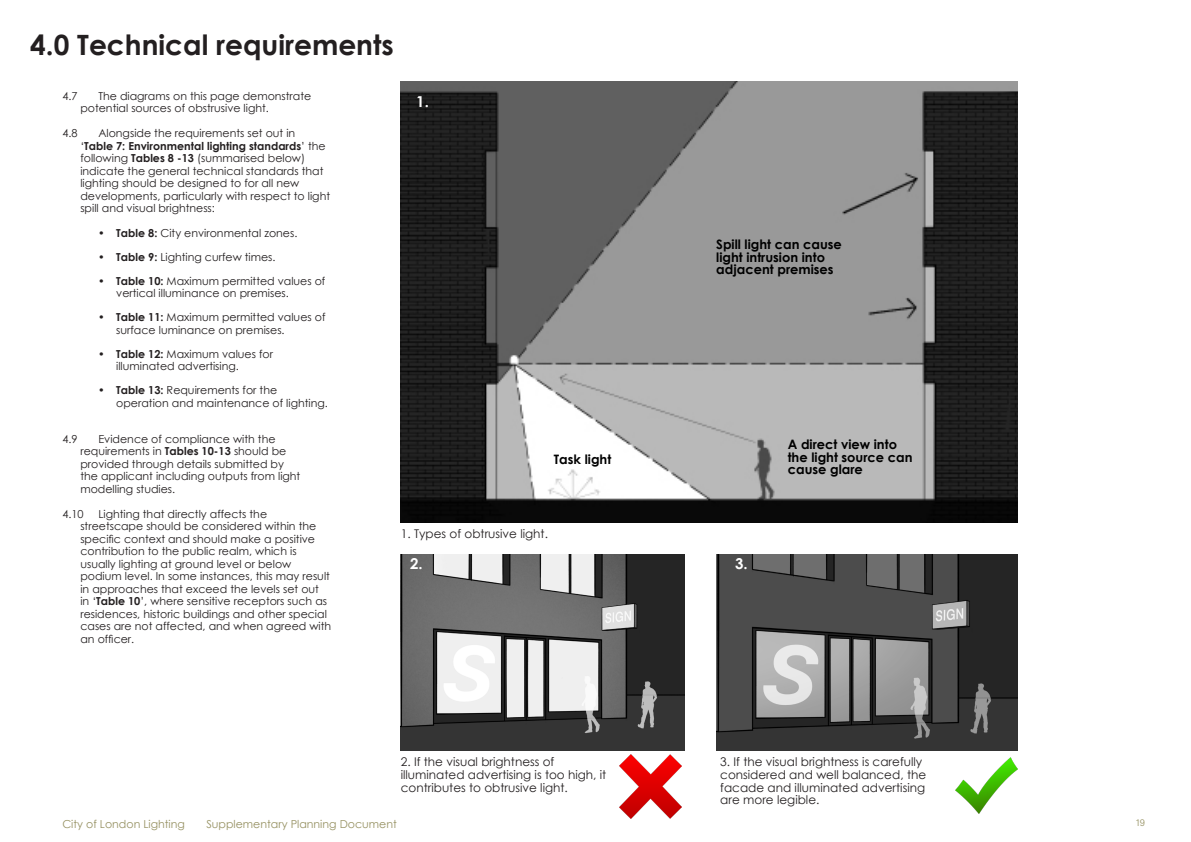
<style>
.page{position:relative;width:1191px;height:842px;background:#fff}
.page>*{position:absolute;margin:0;border:0;box-sizing:border-box;transform-origin:0 0}
.t1{font:700 28px "Century Gothic";color:#231f20}
.t2{font:700 15px "Century Gothic";color:#fff}
.t3{font:700 13px/12.5px "Century Gothic";color:#000}
.t4{font:12px/12.5px "Century Gothic";color:#231f20}
.t5{font:11px/12.5px "Century Gothic";color:#231f20}
.t6{font:11px "Century Gothic";color:#969162}
.t7{font:10px "Acumin Variable Concept";color:#969162}
.s1{font-weight:700}
</style>
<div class="page">
<img style="left:401px;top:81px;width:616px;height:442px">
<img style="left:619px;top:755px;width:62px;height:63px">
<img style="left:955px;top:758px;width:62px;height:55px">
<img style="left:401px;top:555px;width:283px;height:195px">
<img style="left:716px;top:555px;width:301px;height:195px">
<p class="t1" style="left:30px;top:24px;width:365px">4.0 Technical requirements</p>
<p class="t5" style="left:62px;top:89px;width:17px">4.7</p>
<p class="t5" style="left:80px;top:89px;width:232px;text-indent:18px">The diagrams on this page demonstrate potential sources of obstrusive light.</p>
<p class="t5" style="left:62px;top:127px;width:17px">4.8</p>
<p class="t5" style="left:80px;top:127px;width:251px;text-indent:18px">Alongside the requirements set out in ‘<span class="s1">Table 7: Environmental lighting standards</span>’ the following <span class="s1">Tables 8 -13</span> (summarised below) indicate the general technical standards that lighting should be designed to for all new developments, particularly with respect to light spill and visual brightness:</p>
<p class="t5" style="left:98px;top:227px;width:201px"><span class="s1">• Table 8:</span> City environmental zones.</p>
<p class="t5" style="left:98px;top:251px;width:179px"><span class="s1">• Table 9:</span> Lighting curfew times.</p>
<p class="t5" style="left:116px;top:275px;width:211px;text-indent:-18px"><span class="s1">• Table 10:</span> Maximum permitted values of vertical illuminance on premises.</p>
<p class="t5" style="left:116px;top:311px;width:211px;text-indent:-18px"><span class="s1">• Table 11:</span> Maximum permitted values of surface luminance on premises.</p>
<p class="t5" style="left:116px;top:347px;width:158px;text-indent:-18px"><span class="s1">• Table 12:</span> Maximum values for illuminated advertising.</p>
<p class="t5" style="left:116px;top:384px;width:213px;text-indent:-18px"><span class="s1">• Table 13:</span> Requirements for the operation and maintenance of lighting.</p>
<p class="t5" style="left:62px;top:432px;width:17px">4.9</p>
<p class="t5" style="left:80px;top:432px;width:221px;text-indent:18px">Evidence of compliance with the requirements in <span class="s1">Tables 10-13</span> should be provided through details submitted by the applicant including outputs from light modelling studies.</p>
<p class="t5" style="left:62px;top:507px;width:23px">4.10</p>
<p class="t5" style="left:80px;top:507px;width:252px;text-indent:18px">Lighting that directly affects the streetscape should be considered within the specific context and should make a positive contribution to the public realm, which is usually lighting at ground level or below podium level. In some instances, this may result in approaches that exceed the levels set out<br>in ‘<span class="s1">Table 10</span>’, where sensitive receptors such as residences, historic buildings and other special cases are not affected, and when agreed with an officer.</p>
<p class="t2" style="left:416px;top:90px;width:14px">1.</p>
<p class="t3" style="left:554px;top:452px;width:59px">Task light</p>
<p class="t4" style="left:401px;top:527px;width:149px">1. Types of obtrusive light.</p>
<p class="t3" style="left:716px;top:238px;width:127px">Spill light can cause light intrusion into adjacent premises</p>
<p class="t3" style="left:787px;top:438px;width:126px">A direct view into the light source can cause glare</p>
<p class="t2" style="left:410px;top:552px;width:14px">2.</p>
<p class="t2" style="left:735px;top:552px;width:14px">3.</p>
<p class="t4" style="left:401px;top:756px;width:207px">2. If the visual brightness of illuminated advertising is too high, it contributes to obtrusive light.</p>
<p class="t4" style="left:720px;top:756px;width:207px">3. If the visual brightness is carefully considered and well balanced, the facade and illuminated advertising are more legible.</p>
<p class="t6" style="left:62px;top:816px;width:124px">City of London Lighting</p>
<p class="t6" style="left:206px;top:816px;width:192px">Supplementary Planning Document</p>
<p class="t7" style="left:1136px;top:815px;width:10px">19</p>
</div>
